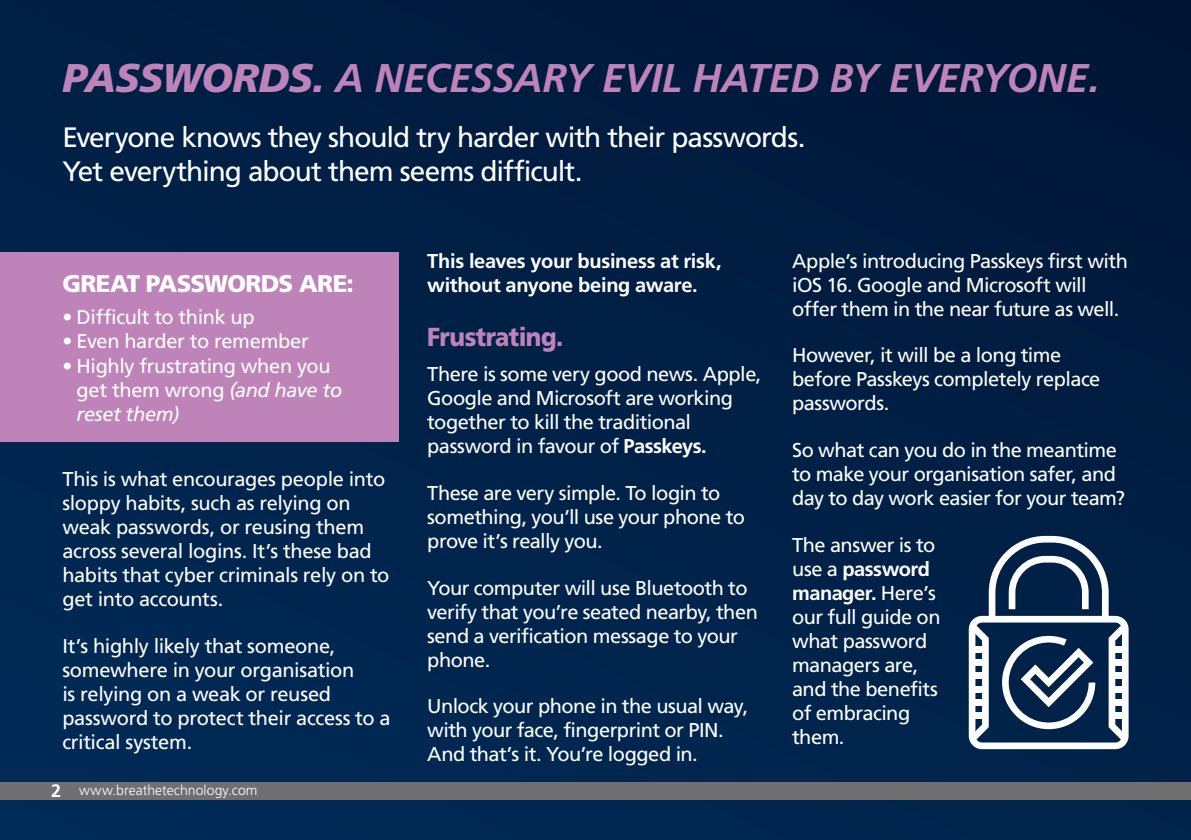
<style>
.page{position:relative;width:1191px;height:840px;background:#fff}
.page>*{position:absolute;margin:0;border:0;box-sizing:border-box;transform-origin:0 0}
.t1{font:italic 700 40px "Frutiger LT Std";letter-spacing:-.01em;color:#be83b8}
.t2{font:28px/33.6px "Frutiger LT Std";letter-spacing:-.035em;color:#fff}
.t3{font:900 26px "Frutiger LT Std";letter-spacing:-.025em;color:#be83b8;scale:.9 1}
.t4{font:900 24px "Frutiger LT Std";letter-spacing:-.025em;color:#fff}
.t5{font:20px/24px "Frutiger LT Std";letter-spacing:-.025em;color:#fff}
.t6{font:700 20px/24px "Frutiger LT Std";letter-spacing:-.015em;color:#fff}
.t7{font:300 14px "Frutiger LT Std";letter-spacing:.005em;color:#fff}
.s1{font-weight:900}
.s2{font-style:italic}
.s3{font-weight:700;font-size:18px}
.s4{font-weight:700}
</style>
<div class="page">
<div style="left:0;top:0;width:1191px;height:839px;background:linear-gradient(to right,#00264f,#011c3f)"></div>
<div style="left:0;top:781px;width:1191px;height:17px;background:#706f6f"></div>
<div style="left:0;top:252px;width:399px;height:190px;background:#be83b8"></div>
<svg style="left:1190px;top:0;width:1px;height:241px"></svg>
<svg style="left:968px;top:535px;width:160px;height:213px"></svg>
<div style="left:1112px;top:645px;width:13px;height:7px;background:#fff"></div>
<div style="left:1112px;top:658px;width:13px;height:7px;background:#fff"></div>
<div style="left:1112px;top:672px;width:13px;height:6px;background:#fff"></div>
<div style="left:1112px;top:685px;width:13px;height:7px;background:#fff"></div>
<div style="left:1112px;top:698px;width:13px;height:7px;background:#fff"></div>
<div style="left:1112px;top:712px;width:13px;height:6px;background:#fff"></div>
<div style="left:972px;top:645px;width:13px;height:7px;background:#fff"></div>
<div style="left:972px;top:658px;width:13px;height:7px;background:#fff"></div>
<div style="left:972px;top:672px;width:13px;height:6px;background:#fff"></div>
<div style="left:972px;top:685px;width:13px;height:7px;background:#fff"></div>
<div style="left:972px;top:698px;width:13px;height:7px;background:#fff"></div>
<div style="left:972px;top:712px;width:13px;height:6px;background:#fff"></div>
<h1 class="t1" style="left:62px;top:55px;width:1039px"><span class="s1">PASSWORDS.</span> A NECESSARY EVIL HATED BY EVERYONE.</h1>
<h2 class="t2" style="left:62px;top:121px;width:744px">Everyone knows they should try harder with their passwords.<br>Yet everything about them seems difficult.</h2>
<p class="t4" style="left:62px;top:269px;width:293px">GREAT PASSWORDS ARE:</p>
<p class="t5" style="left:62px;top:305px;width:194px">• Difficult to think up</p>
<p class="t5" style="left:62px;top:329px;width:248px">• Even harder to remember</p>
<p class="t5" style="left:77px;top:353px;width:267px;text-indent:-14px">• Highly frustrating when you get them wrong <span class="s2">(and have to reset them)</span></p>
<p class="t5" style="left:62px;top:466px;width:328px">This is what encourages people into sloppy habits, such as relying on weak passwords, or reusing them across several logins. It’s these bad habits that cyber criminals rely on to get into accounts.</p>
<p class="t5" style="left:62px;top:633px;width:330px">It’s highly likely that someone, somewhere in your organisation<br>is relying on a weak or reused password to protect their access to a critical system.</p>
<p class="t7" style="left:51px;top:782px;width:208px"><span class="s3">2</span> www.breathetechnology.com</p>
<p class="t6" style="left:427px;top:248px;width:296px">This leaves your business at risk, without anyone being aware.</p>
<h3 class="t3" style="left:427px;top:320px;width:153px">Frustrating.</h3>
<p class="t5" style="left:427px;top:362px;width:336px">There is some very good news. Apple, Google and Microsoft are working together to kill the traditional password in favour of <span class="s4">Passkeys.</span></p>
<p class="t5" style="left:427px;top:480px;width:319px">These are very simple. To login to something, you’ll use your phone to prove it’s really you.</p>
<p class="t5" style="left:427px;top:575px;width:332px">Your computer will use Bluetooth to verify that you’re seated nearby, then send a verification message to your phone.</p>
<p class="t5" style="left:427px;top:694px;width:322px">Unlock your phone in the usual way, with your face, fingerprint or PIN.<br>And that’s it. You’re logged in.</p>
<p class="t5" style="left:792px;top:248px;width:337px">Apple’s introducing Passkeys first with iOS 16. Google and Microsoft will offer them in the near future as well.</p>
<p class="t5" style="left:792px;top:343px;width:310px">However, it will be a long time before Passkeys completely replace passwords.</p>
<p class="t5" style="left:792px;top:438px;width:335px">So what can you do in the meantime to make your organisation safer, and day to day work easier for your team?</p>
<p class="t5" style="left:792px;top:532px;width:150px">The answer is to use a <span class="s4">password manager.</span> Here’s our full guide on what password managers are, and the benefits of embracing them.</p>
</div>
